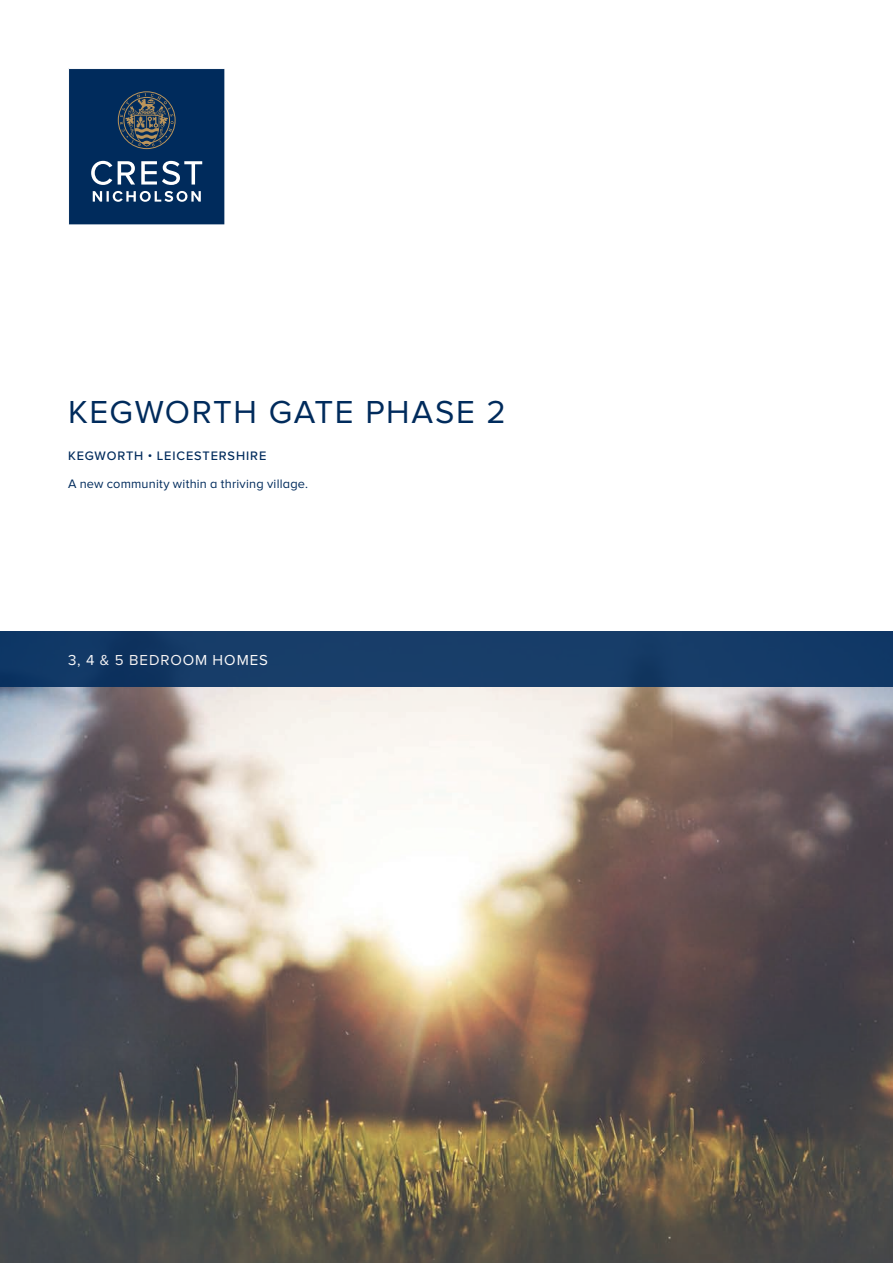
<style>
.page{position:relative;width:893px;height:1263px;background:#fff}
.page>*{position:absolute;margin:0;border:0;box-sizing:border-box;transform-origin:0 0}
.t1{font:33px "Proxima Nova";letter-spacing:.045em;color:#002b5c}
.t2{font:15px "Proxima Nova";letter-spacing:.06em;color:#fff}
.t3{font:12.75px "Proxima Nova";letter-spacing:.015em;color:#002b5c}
.t4{font:500 12.75px "Proxima Nova";letter-spacing:.07em;color:#002b5c}
</style>
<div class="page">
<svg style="left:68px;top:68px;width:157px;height:157px;background:#1b3f68"></svg>
<img style="left:0;top:687px;width:893px;height:576px">
<div style="left:0;top:631px;width:893px;height:56px;background:#173d69"></div>
<h1 class="t1" style="left:68px;top:396px;width:439px">KEGWORTH GATE PHASE 2</h1>
<p class="t4" style="left:68px;top:446px;width:200px">KEGWORTH • LEICESTERSHIRE</p>
<p class="t3" style="left:68px;top:478px;width:241px">A new community within a thriving village.</p>
<p class="t2" style="left:68px;top:653px;width:202px">3, 4 &amp; 5 BEDROOM HOMES</p>
</div>
